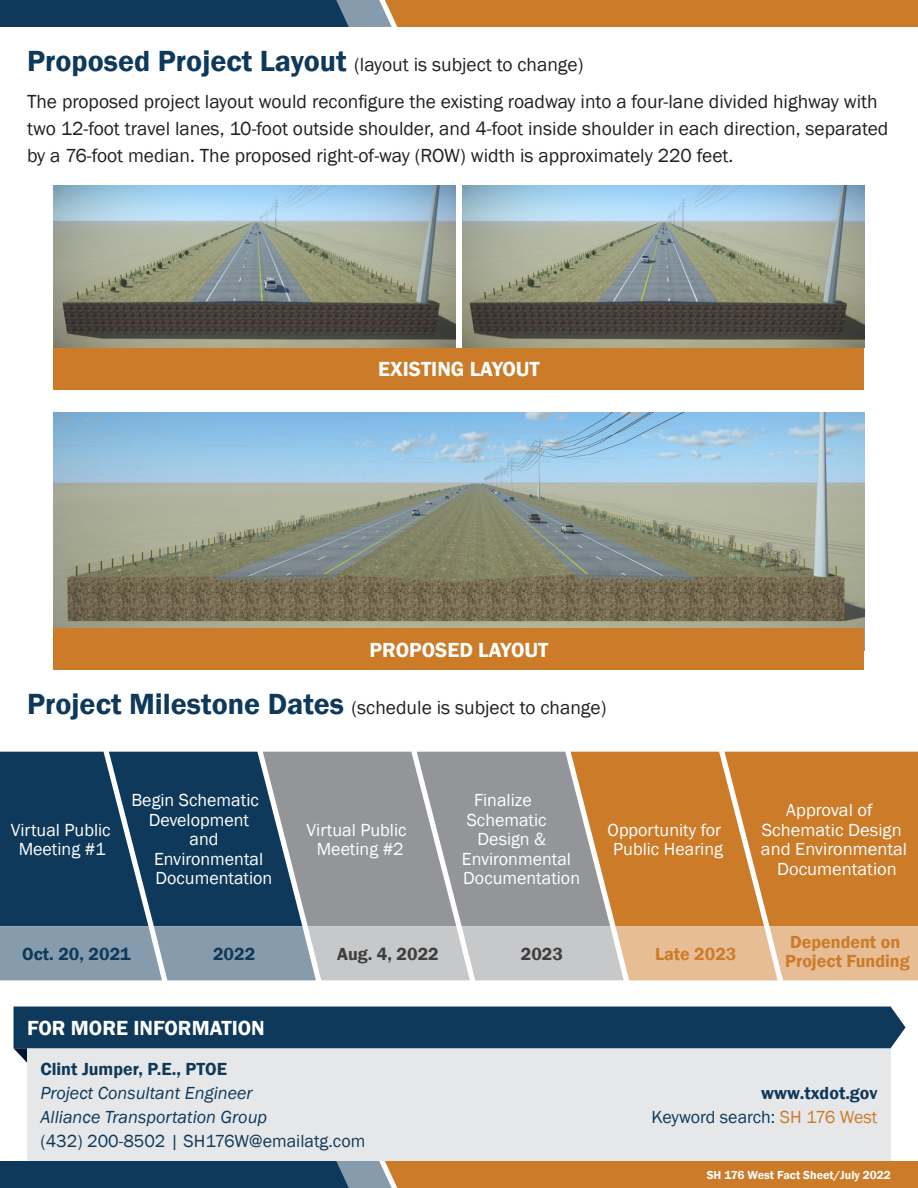
<style>
.page{position:relative;width:918px;height:1188px;background:#fff}
.page>*{position:absolute;margin:0;border:0;box-sizing:border-box;transform-origin:0 0}
.t1{font:600 21px "Franklin Gothic";color:#fff}
.t2{font:19.5px/27px "Franklin Gothic";color:#231f20}
.t3{font:18px/19.5px "Franklin Gothic";color:#fff;text-align:center}
.t4{font:18px "Franklin Gothic";color:#0e395a}
.t5{font:italic 18px/24px "Franklin Gothic";color:#0e395a}
.t6{font:600 18px "Franklin Gothic";color:#0e395a}
.t7{font:600 18px/19.5px "Franklin Gothic";color:#cc7b29}
.t8{font:600 18px "Franklin Gothic";color:#3e3e3f}
.t9{font:600 12px "Franklin Gothic";color:#fff}
.s1{font-weight:600;font-size:30px;color:#0e395a}
.s2{color:#cc7b29}
</style>
<div class="page">
<svg style="left:0;top:0;width:918px;height:27px;background:#816442"></svg>
<div style="left:27px;top:1048px;width:864px;height:113px;background:#e6e7e9"></div>
<svg style="left:0;top:1161px;width:918px;height:27px;background:#816442"></svg>
<svg style="left:14px;top:1007px;width:892px;height:56px"></svg>
<img style="left:54px;top:186px;width:401px;height:162px">
<img style="left:463px;top:186px;width:401px;height:162px">
<div style="left:54px;top:348px;width:810px;height:41px;background:#cc7b29"></div>
<img style="left:54px;top:413px;width:810px;height:215px">
<div style="left:54px;top:628px;width:810px;height:42px;background:#cc7b29"></div>
<svg style="left:0;top:752px;width:918px;height:228px;background:#908374"></svg>
<p class="t2" style="left:27px;top:52px;width:558px"><span class="s1">Proposed Project Layout</span> (layout is subject to change)</p>
<p class="t2" style="left:27px;top:89px;width:863px">The proposed project layout would reconfigure the existing roadway into a four-lane divided highway with two 12-foot travel lanes, 10-foot outside shoulder, and 4-foot inside shoulder in each direction, separated by a 76-foot median. The proposed right-of-way (ROW) width is approximately 220 feet.</p>
<p class="t1" style="left:378px;top:356px;width:163px">EXISTING LAYOUT</p>
<p class="t1" style="left:370px;top:637px;width:180px">PROPOSED LAYOUT</p>
<p class="t2" style="left:27px;top:695px;width:581px"><span class="s1">Project Milestone Dates</span> (schedule is subject to change)</p>
<p class="t3" style="left:11px;top:820px;width:101px">Virtual Public<br>Meeting #1</p>
<p class="t3" style="left:131px;top:791px;width:129px">Begin Schematic</p>
<p class="t3" style="left:149px;top:810px;width:102px">Development</p>
<p class="t3" style="left:190px;top:830px;width:30px">and</p>
<p class="t3" style="left:154px;top:849px;width:111px">Environmental</p>
<p class="t3" style="left:156px;top:869px;width:118px">Documentation</p>
<p class="t3" style="left:307px;top:820px;width:101px">Virtual Public</p>
<p class="t3" style="left:317px;top:840px;width:89px">Meeting #2</p>
<p class="t3" style="left:474px;top:791px;width:59px">Finalize</p>
<p class="t3" style="left:467px;top:810px;width:81px">Schematic</p>
<p class="t3" style="left:478px;top:830px;width:70px">Design &amp;</p>
<p class="t3" style="left:462px;top:849px;width:111px">Environmental</p>
<p class="t3" style="left:463px;top:869px;width:118px">Documentation</p>
<p class="t3" style="left:608px;top:820px;width:117px">Opportunity for<br>Public Hearing</p>
<p class="t3" style="left:761px;top:801px;width:148px">Approval of<br>Schematic Design and Environmental<br>Documentation</p>
<p class="t6" style="left:22px;top:943px;width:110px">Oct. 20, 2021</p>
<p class="t6" style="left:213px;top:943px;width:44px">2022</p>
<p class="t8" style="left:337px;top:943px;width:103px">Aug. 4, 2022</p>
<p class="t8" style="left:521px;top:943px;width:44px">2023</p>
<p class="t7" style="left:655px;top:944px;width:83px">Late 2023</p>
<p class="t7" style="left:785px;top:932px;width:126px">Dependent on<br>Project Funding</p>
<p class="t1" style="left:27px;top:1015px;width:239px">FOR MORE INFORMATION</p>
<p class="t6" style="left:40px;top:1058px;width:188px">Clint Jumper, P.E., PTOE</p>
<p class="t5" style="left:40px;top:1081px;width:228px">Project Consultant Engineer<br>Alliance Transportation Group</p>
<p class="t4" style="left:40px;top:1129px;width:326px">(432) 200-8502 | SH176W@emailatg.com</p>
<p class="t6" style="left:761px;top:1082px;width:118px">www.txdot.gov</p>
<p class="t4" style="left:652px;top:1105px;width:227px">Keyword search: <span class="s2">SH 176 West</span></p>
<p class="t9" style="left:707px;top:1168px;width:186px">SH 176 West Fact Sheet/July 2022</p>
</div>
